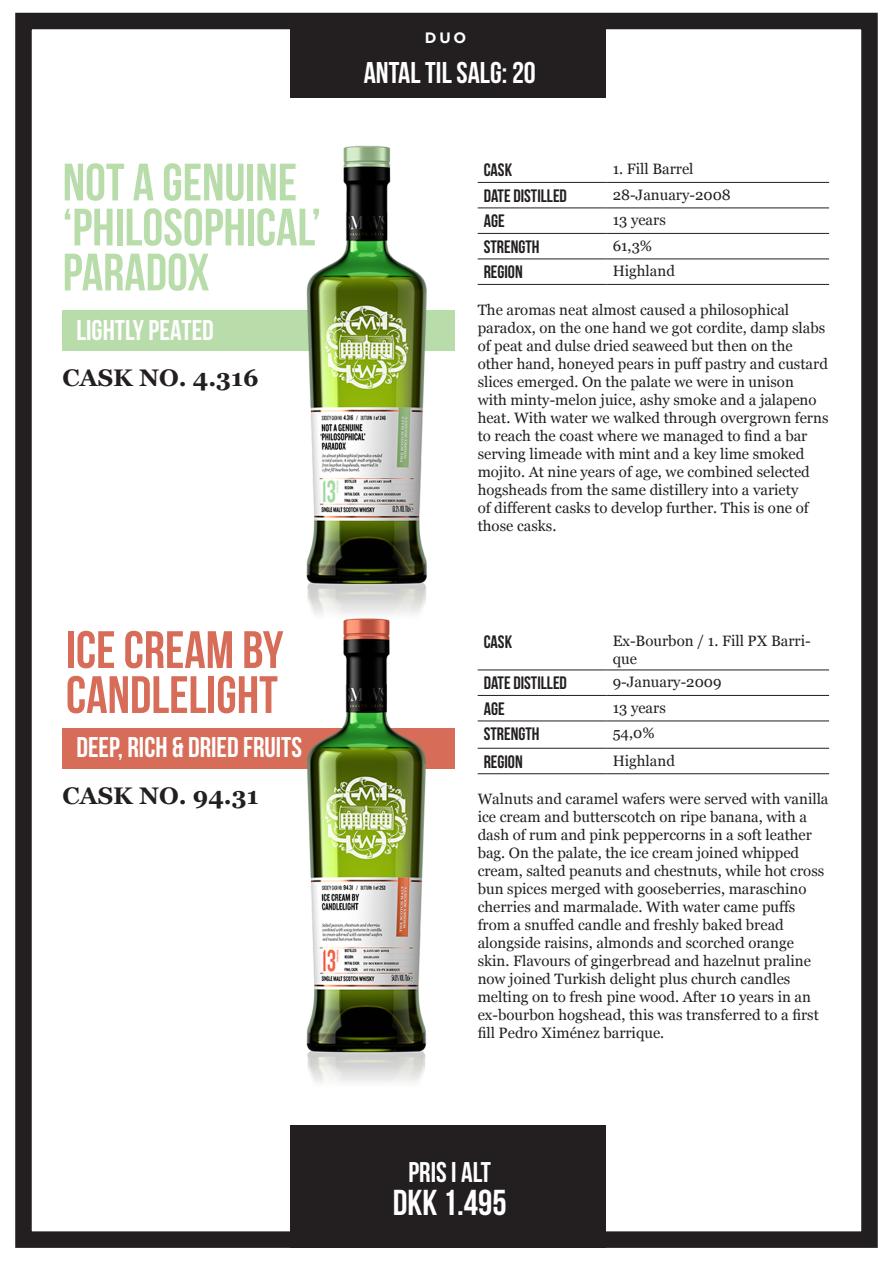
<style>
.page{position:relative;width:893px;height:1263px;background:#fff}
.page>*{position:absolute;margin:0;border:0;box-sizing:border-box;transform-origin:0 0}
.t1{font:700 52.5px/45px "Bebas Neue";color:#b8dcaa}
.t2{font:700 52.5px/45px "Bebas Neue";color:#d76d59}
.t3{font:700 36px "Bebas Neue";color:#fff}
.t4{font:700 30px "Bebas Neue";color:#fff}
.t5{font:700 28.5px "Bebas Neue";color:#fff}
.t6{font:700 24px "Georgia";color:#231f20}
.t7{font:700 18px "Bebas Neue";color:#231f20}
.t8{font:15px/18px "Georgia";color:#231f20}
.t9{font:700 15px "Gotham";color:#fff}
</style>
<div class="page">
<div style="left:15px;top:13px;width:863px;height:1235px;border:16px solid #231f20"></div>
<div style="left:290px;top:14px;width:316px;height:84px;background:#231f20"></div>
<div style="left:290px;top:1126px;width:316px;height:122px;background:#231f20"></div>
<div style="left:62px;top:310px;width:393px;height:41px;background:#b8dcaa"></div>
<img style="left:306px;top:145px;width:121px;height:422px">
<hr style="left:478px;top:182px;width:129px;height:1px;background:#231f20">
<hr style="left:607px;top:182px;width:222px;height:1px;background:#231f20">
<hr style="left:478px;top:208px;width:129px;height:1px;background:#231f20">
<hr style="left:607px;top:208px;width:222px;height:1px;background:#231f20">
<hr style="left:478px;top:233px;width:129px;height:1px;background:#231f20">
<hr style="left:607px;top:233px;width:222px;height:1px;background:#231f20">
<hr style="left:478px;top:259px;width:129px;height:1px;background:#231f20">
<hr style="left:607px;top:259px;width:222px;height:1px;background:#231f20">
<hr style="left:478px;top:284px;width:129px;height:1px;background:#231f20">
<hr style="left:607px;top:284px;width:222px;height:1px;background:#231f20">
<div style="left:62px;top:728px;width:393px;height:40px;background:#d76d59"></div>
<img style="left:303px;top:567px;width:127px;height:515px">
<hr style="left:478px;top:669px;width:129px;height:1px;background:#231f20">
<hr style="left:607px;top:669px;width:222px;height:1px;background:#231f20">
<hr style="left:478px;top:695px;width:129px;height:1px;background:#231f20">
<hr style="left:607px;top:695px;width:222px;height:1px;background:#231f20">
<hr style="left:478px;top:720px;width:129px;height:1px;background:#231f20">
<hr style="left:607px;top:720px;width:222px;height:1px;background:#231f20">
<hr style="left:478px;top:748px;width:129px;height:1px;background:#231f20">
<hr style="left:607px;top:748px;width:222px;height:1px;background:#231f20">
<hr style="left:478px;top:773px;width:129px;height:1px;background:#231f20">
<hr style="left:607px;top:773px;width:222px;height:1px;background:#231f20">
<p class="t1" style="left:63px;top:159px;width:260px">NOT A GENUINE ‘PHILOSOPHICAL’<br>PARADOX</p>
<p class="t5" style="left:77px;top:314px;width:139px">LIGHTLY PEATED</p>
<p class="t6" style="left:62px;top:360px;width:198px">CASK NO. 4.316</p>
<p class="t2" style="left:66px;top:627px;width:219px">ICE CREAM BY<br>CANDLELIGHT</p>
<p class="t5" style="left:77px;top:732px;width:227px">DEEP, RICH &amp; DRIED FRUITS</p>
<p class="t6" style="left:62px;top:777px;width:198px">CASK NO. 94.31</p>
<p class="t9" style="left:425px;top:29px;width:43px">DUO</p>
<p class="t4" style="left:364px;top:56px;width:174px">ANTAL TIL SALG: 20</p>
<p class="t7" style="left:484px;top:160px;width:30px">CASK</p>
<p class="t8" style="left:613px;top:159px;width:82px">1. Fill Barrel</p>
<p class="t7" style="left:484px;top:186px;width:85px">DATE DISTILLED</p>
<p class="t8" style="left:613px;top:185px;width:120px">28-January-2008</p>
<p class="t7" style="left:484px;top:211px;width:22px">AGE</p>
<p class="t8" style="left:613px;top:210px;width:55px">13 years</p>
<p class="t7" style="left:484px;top:237px;width:57px">STRENGTH</p>
<p class="t8" style="left:613px;top:236px;width:41px">61,3%</p>
<p class="t7" style="left:484px;top:262px;width:41px">REGION</p>
<p class="t8" style="left:613px;top:261px;width:64px">Highland</p>
<p class="t8" style="left:478px;top:300px;width:352px">The aromas neat almost caused a philosophical paradox, on the one hand we got cordite, damp slabs of peat and dulse dried seaweed but then on the other hand, honeyed pears in puff pastry and custard slices emerged. On the palate we were in unison<br>with minty-melon juice, ashy smoke and a jalapeno heat. With water we walked through overgrown ferns to reach the coast where we managed to find a bar serving limeade with mint and a key lime smoked mojito. At nine years of age, we combined selected hogsheads from the same distillery into a variety<br>of different casks to develop further. This is one of those casks.</p>
<p class="t7" style="left:484px;top:632px;width:30px">CASK</p>
<p class="t8" style="left:613px;top:631px;width:200px">Ex-Bourbon / 1. Fill PX Barri&shy;que</p>
<p class="t7" style="left:484px;top:673px;width:85px">DATE DISTILLED</p>
<p class="t8" style="left:613px;top:672px;width:110px">9-January-2009</p>
<p class="t7" style="left:484px;top:699px;width:22px">AGE</p>
<p class="t8" style="left:613px;top:698px;width:55px">13 years</p>
<p class="t7" style="left:484px;top:724px;width:57px">STRENGTH</p>
<p class="t8" style="left:613px;top:723px;width:43px">54,0%</p>
<p class="t7" style="left:484px;top:752px;width:41px">REGION</p>
<p class="t8" style="left:613px;top:751px;width:64px">Highland</p>
<p class="t8" style="left:478px;top:789px;width:352px">Walnuts and caramel wafers were served with vanilla ice cream and butterscotch on ripe banana, with a dash of rum and pink peppercorns in a soft leather bag. On the palate, the ice cream joined whipped cream, salted peanuts and chestnuts, while hot cross bun spices merged with gooseberries, maraschino cherries and marmalade. With water came puffs from a snuffed candle and freshly baked bread alongside raisins, almonds and scorched orange skin. Flavours of gingerbread and hazelnut praline now joined Turkish delight plus church candles melting on to fresh pine wood. After 10 years in an ex-bourbon hogshead, this was transferred to a first fill Pedro Ximénez barrique.</p>
<p class="t5" style="left:408px;top:1157px;width:84px">PRIS I ALT</p>
<p class="t3" style="left:393px;top:1183px;width:115px">DKK 1.495</p>
</div>
